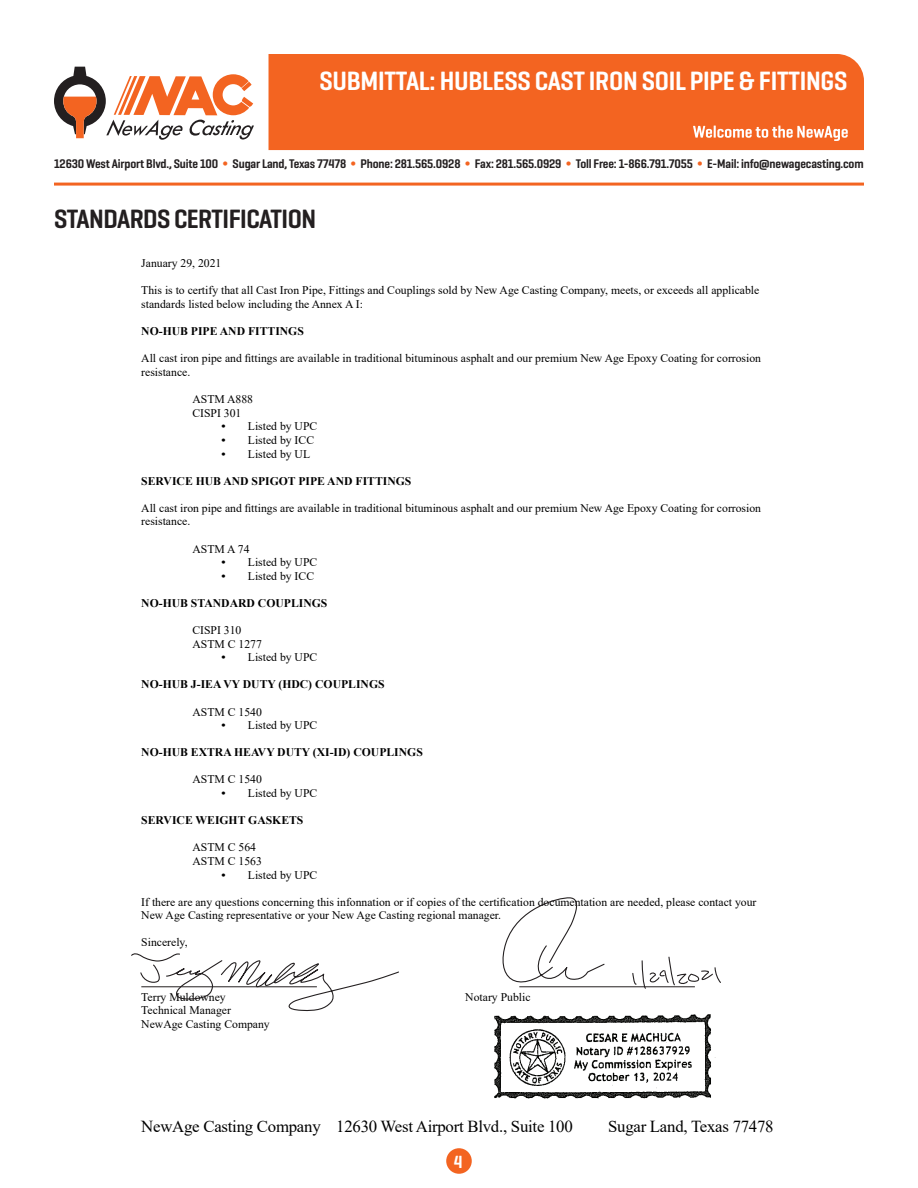
<style>
.page{position:relative;width:918px;height:1188px;background:#fff}
.page>*{position:absolute;margin:0;border:0;box-sizing:border-box;transform-origin:0 0}
.t1{font:600 27px "Geogrotesque Cond";letter-spacing:-.01em;color:#fff}
.t2{font:600 27px "Geogrotesque Cond";letter-spacing:-.02em;color:#231f20}
.t3{font:600 18px "Geogrotesque Cond";color:#fff}
.t4{font:16.8px "Times New Roman";letter-spacing:-.015em;color:#000}
.t5{font:600 12.75px "Geogrotesque Cond";letter-spacing:-.01em;color:#231f20}
.t6{font:11.7px/13.6px "Times New Roman";color:#000}
.t7{font:700 11.7px "Times New Roman";color:#000}
.s1{font-family:"Arial";font-weight:900;color:#f36421}
.s2{font-weight:700}
</style>
<div class="page">
<div style="left:269px;top:54px;width:595px;height:96px;background:#f36421"></div>
<svg style="left:693px;top:126px;width:155px;height:15px"></svg>
<svg style="left:54px;top:67px;width:200px;height:73px"></svg>
<hr style="left:54px;top:183px;width:810px;height:3px;background:#f36421">
<div style="left:446px;top:1148px;width:26px;height:26px;background:#f36421;border-radius:50%"></div>
<img style="left:494px;top:1014px;width:222px;height:85px">
<svg style="left:131px;top:953px;width:268px;height:58px"></svg>
<svg style="left:502px;top:897px;width:219px;height:92px"></svg>
<h1 class="t1" style="left:319px;top:64px;width:530px">SUBMITTAL: HUBLESS CAST IRON SOIL PIPE &amp; FITTINGS</h1>
<p class="t5" style="left:54px;top:155px;width:811px">12630 West Airport Blvd., Suite 100 <span class="s1">•</span> Sugar Land, Texas 77478 <span class="s1">•</span> Phone: 281.565.0928 <span class="s1">•</span> Fax: 281.565.0929 <span class="s1">•</span> Toll Free: 1-866.791.7055 <span class="s1">•</span> E-Mail: info@newagecasting.com</p>
<h1 class="t2" style="left:54px;top:202px;width:264px">STANDARDS CERTIFICATION</h1>
<p class="t6" style="left:141px;top:256px;width:82px">January 29, 2021</p>
<p class="t6" style="left:141px;top:283px;width:620px">This is to certify that all Cast Iron Pipe, Fittings and Couplings sold by New Age Casting Company, meets, or exceeds all applicable standards listed below including the Annex A I:</p>
<p class="t7" style="left:141px;top:323px;width:164px">NO-HUB PIPE AND FITTINGS</p>
<p class="t6" style="left:141px;top:351px;width:621px">All cast iron pipe and fittings are available in traditional bituminous asphalt and our premium New Age Epoxy Coating for corrosion resistance.</p>
<p class="t6" style="left:192px;top:392px;width:62px">ASTM A888<br>CISPI 301</p>
<p class="t6" style="left:222px;top:419px;width:97px"><span class="s2">•</span> Listed by UPC</p>
<p class="t6" style="left:222px;top:433px;width:94px"><span class="s2">•</span> Listed by ICC</p>
<p class="t6" style="left:222px;top:446px;width:90px"><span class="s2">•</span> Listed by UL</p>
<p class="t7" style="left:141px;top:472px;width:272px">SERVICE HUB AND SPIGOT PIPE AND FITTINGS</p>
<p class="t6" style="left:141px;top:501px;width:621px">All cast iron pipe and fittings are available in traditional bituminous asphalt and our premium New Age Epoxy Coating for corrosion resistance.</p>
<p class="t6" style="left:192px;top:541px;width:59px">ASTM A 74</p>
<p class="t6" style="left:222px;top:555px;width:97px"><span class="s2">•</span> Listed by UPC</p>
<p class="t6" style="left:222px;top:569px;width:94px"><span class="s2">•</span> Listed by ICC</p>
<p class="t7" style="left:141px;top:595px;width:188px">NO-HUB STANDARD COUPLINGS</p>
<p class="t6" style="left:192px;top:623px;width:71px">CISPI 310<br>ASTM C 1277</p>
<p class="t6" style="left:222px;top:650px;width:97px"><span class="s2">•</span> Listed by UPC</p>
<p class="t7" style="left:141px;top:676px;width:245px">NO-HUB J-IEA VY DUTY (HDC) COUPLINGS</p>
<p class="t6" style="left:192px;top:704px;width:71px">ASTM C 1540</p>
<p class="t6" style="left:222px;top:718px;width:97px"><span class="s2">•</span> Listed by UPC</p>
<p class="t7" style="left:141px;top:744px;width:283px">NO-HUB EXTRA HEAVY DUTY (XI-ID) COUPLINGS</p>
<p class="t6" style="left:192px;top:772px;width:71px">ASTM C 1540</p>
<p class="t6" style="left:222px;top:786px;width:97px"><span class="s2">•</span> Listed by UPC</p>
<p class="t7" style="left:141px;top:812px;width:164px">SERVICE WEIGHT GASKETS</p>
<p class="t6" style="left:192px;top:840px;width:71px">ASTM C 564<br>ASTM C 1563</p>
<p class="t6" style="left:222px;top:867px;width:97px"><span class="s2">•</span> Listed by UPC</p>
<p class="t6" style="left:141px;top:895px;width:617px">If there are any questions concerning this infonnation or if copies of the certification documentation are needed, please contact your<br>New Age Casting representative or your New Age Casting regional manager.</p>
<p class="t6" style="left:141px;top:935px;width:48px">Sincerely,</p>
<p class="t6" style="left:141px;top:990px;width:86px">Terry Muldowney</p>
<p class="t6" style="left:465px;top:990px;width:67px">Notary Public</p>
<p class="t6" style="left:141px;top:1003px;width:130px">Technical Manager<br>NewAge Casting Company</p>
<h3 class="t4" style="left:141px;top:1114px;width:433px">NewAge Casting Company 12630 West Airport Blvd., Suite 100</h3>
<h3 class="t4" style="left:608px;top:1114px;width:167px">Sugar Land, Texas 77478</h3>
<h2 class="t3" style="left:454px;top:1150px;width:10px">4</h2>
</div>
